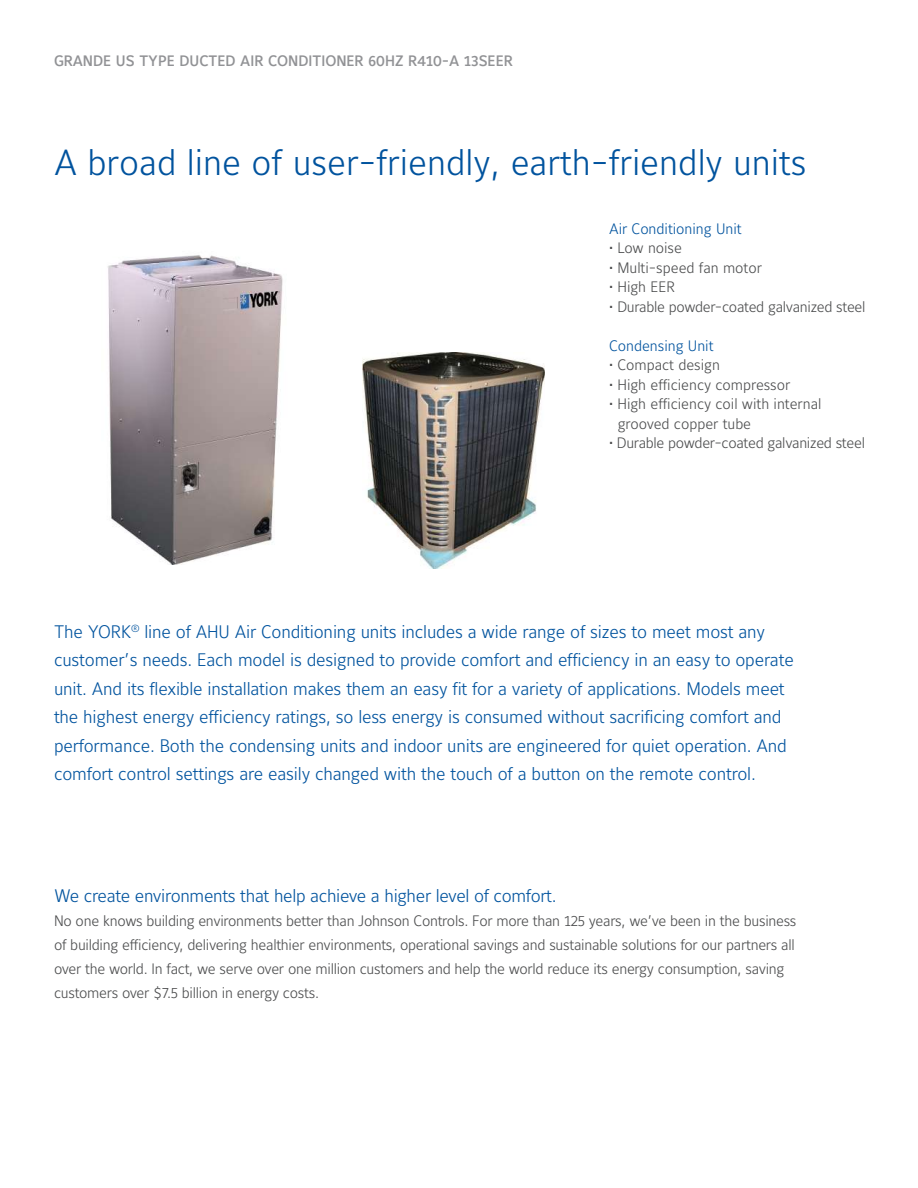
<style>
.page{position:relative;width:918px;height:1188px;background:#fff}
.page>*{position:absolute;margin:0;border:0;box-sizing:border-box;transform-origin:0 0}
.t1{font:36px "Maurea Light Lf";color:#01539e}
.t2{font:18px/28.5px "Maurea Light Lf";letter-spacing:-.01em;color:#01539e}
.t3{font:15px/24px "Maurea Light Lf";letter-spacing:-.02em;color:#4b4c4d}
.t4{font:15px/19.5px "Maurea Light Lf";color:#4b4c4d}
.t5{font:15px "Maurea Medium Lf";color:#919295}
.t6{font:15px "Maurea Light Lf";color:#01539e}
</style>
<div class="page">
<img style="left:108px;top:255px;width:175px;height:310px">
<img style="left:363px;top:352px;width:181px;height:216px">
<p class="t5" style="left:54px;top:52px;width:460px">GRANDE US TYPE DUCTED AIR CONDITIONER 60HZ R410-A 13SEER</p>
<h1 class="t1" style="left:54px;top:143px;width:754px">A broad line of user-friendly, earth-friendly units</h1>
<p class="t6" style="left:609px;top:220px;width:134px">Air Conditioning Unit</p>
<p class="t4" style="left:609px;top:239px;width:74px">• Low noise</p>
<p class="t4" style="left:609px;top:259px;width:154px">• Multi-speed fan motor</p>
<p class="t3" style="left:609px;top:276px;width:68px">• High EER</p>
<p class="t3" style="left:609px;top:295px;width:258px">• Durable powder-coated galvanized steel</p>
<p class="t6" style="left:609px;top:337px;width:106px">Condensing Unit</p>
<p class="t4" style="left:609px;top:356px;width:112px">• Compact design</p>
<p class="t4" style="left:609px;top:376px;width:183px">• High efficiency compressor</p>
<p class="t4" style="left:618px;top:395px;width:205px;text-indent:-9px">• High efficiency coil with internal grooved copper tube</p>
<p class="t3" style="left:609px;top:432px;width:257px">• Durable powder-coated galvanized steel</p>
<p class="t2" style="left:54px;top:618px;width:741px">The YORK<sup>®</sup> line of AHU Air Conditioning units includes a wide range of sizes to meet most any customer’s needs. Each model is designed to provide comfort and efficiency in an easy to operate unit. And its flexible installation makes them an easy fit for a variety of applications. Models meet the highest energy efficiency ratings, so less energy is consumed without sacrificing comfort and performance. Both the condensing units and indoor units are engineered for quiet operation. And comfort control settings are easily changed with the touch of a button on the remote control.</p>
<p class="t2" style="left:54px;top:882px;width:504px">We create environments that help achieve a higher level of comfort.</p>
<p class="t3" style="left:54px;top:909px;width:744px">No one knows building environments better than Johnson Controls. For more than 125 years, we’ve been in the business of building efficiency, delivering healthier environments, operational savings and sustainable solutions for our partners all over the world. In fact, we serve over one million customers and help the world reduce its energy consumption, saving customers over $7.5 billion in energy costs.</p>
</div>
